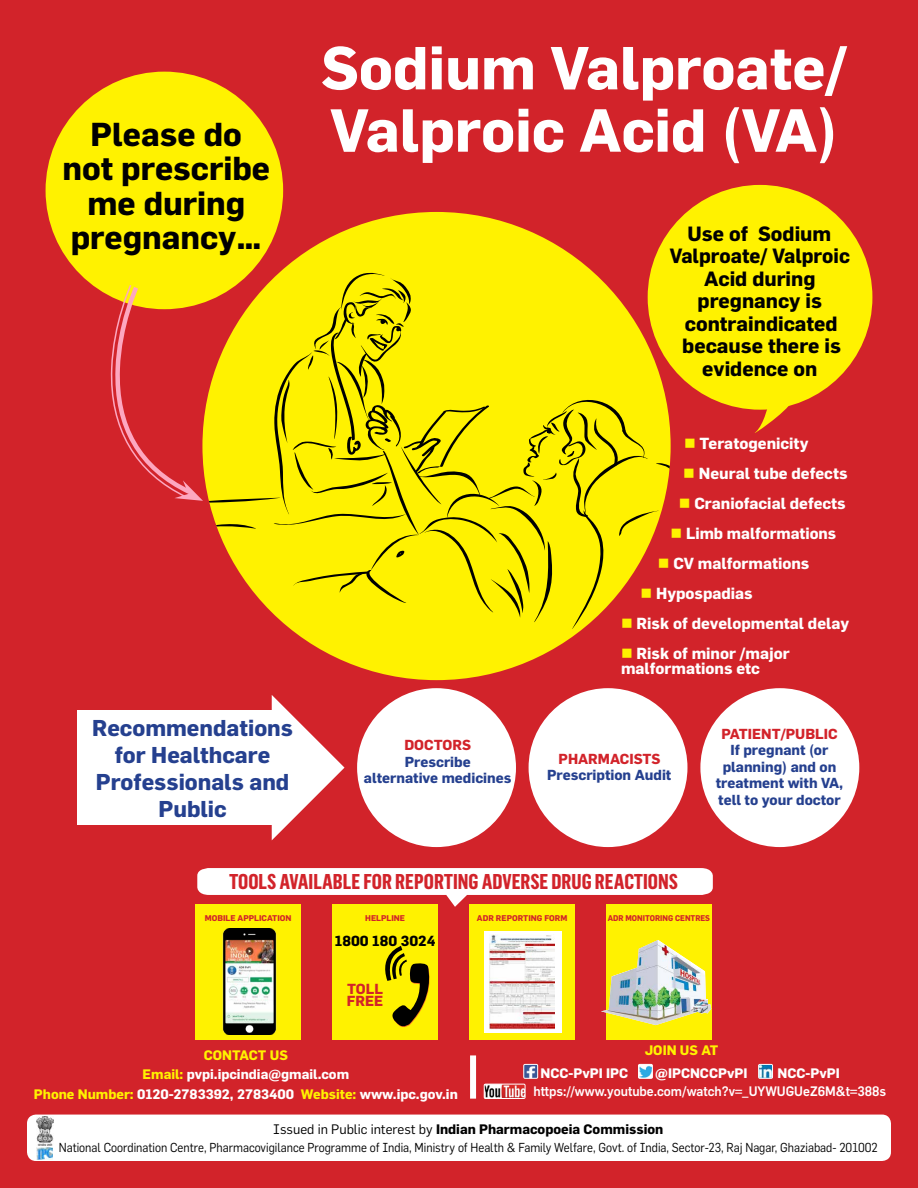
<style>
.page{position:relative;width:918px;height:1188px;background:#d2232a}
.page>*{position:absolute;margin:0;border:0;box-sizing:border-box;transform-origin:0 0}
.t1{font:700 59.47px "Flama";color:#fff}
.t2{font:700 32.55px/34.6px "Flama";color:#000;text-align:center}
.t3{font:700 22.5px/27px "Flama";color:#25408f;text-align:center}
.t4{font:700 21px "Flama Condensed";color:#d2232a}
.t5{font:700 20.25px/22.5px "Flama";color:#000;text-align:center}
.t6{font:700 15.75px/15px "Flama";color:#fff}
.t7{font:700 14.33px "Flama";color:#000}
.t8{font:700 14.33px/11.7px "Flama";color:#d2232a}
.t9{font:700 14.25px/16.5px "Flama";color:#25408f;text-align:center}
.t10{font:700 14.25px "Flama";color:#d2232a}
.t11{font:700 13.5px/19.2px "Flama";color:#fff;text-align:center}
.t12{font:700 13.5px "Flama";color:#000}
.t13{font:500 13.5px "Flama";color:#fff;scale:.95 1}
.t14{font:700 13.5px "Flama";color:#fff200}
.t15{font:12.75px "Flama";color:#000;scale:.91 1}
.t16{font:700 8.18px "Flama";color:#d2232a}
.t17{font:700 8.18px "Flama";color:#d2232a;scale:.93 1}
.s1{color:#fff200}
.s2{font-weight:400}
</style>
<div class="page">
<div style="left:46px;top:72px;width:237px;height:237px;background:#fff200;border-radius:50%"></div>
<div style="left:357px;top:688px;width:159px;height:159px;background:#fff;border-radius:50%"></div>
<div style="left:529px;top:688px;width:158px;height:159px;background:#fff;border-radius:50%"></div>
<div style="left:700px;top:688px;width:159px;height:159px;background:#fff;border-radius:50%"></div>
<div style="left:202px;top:212px;width:469px;height:468px;background:#fff200;border-radius:50%"></div>
<svg style="left:108px;top:271px;width:563px;height:358px"></svg>
<div style="left:648px;top:185px;width:224px;height:225px;background:#fff200;border-radius:50%"></div>
<svg style="left:749px;top:405px;width:43px;height:28px"></svg>
<div style="left:77px;top:710px;width:196px;height:115px;background:#fff"></div>
<svg style="left:272px;top:695px;width:73px;height:145px"></svg>
<div style="left:27px;top:1115px;width:864px;height:46px;background:#fff;border-radius:9px"></div>
<div style="left:196px;top:904px;width:105px;height:136px;background:#fff200"></div>
<img style="left:222px;top:928px;width:55px;height:107px">
<div style="left:333px;top:904px;width:105px;height:136px;background:#fff200"></div>
<svg style="left:385px;top:946px;width:45px;height:81px"></svg>
<div style="left:470px;top:904px;width:105px;height:136px;background:#fff200"></div>
<div style="left:484px;top:931px;width:78px;height:102px;background:#fff"></div>
<img style="left:490px;top:935px;width:65px;height:95px">
<div style="left:606px;top:904px;width:105px;height:136px;background:#fff200"></div>
<img style="left:601px;top:940px;width:110px;height:85px">
<img style="left:525px;top:1066px;width:11px;height:11px">
<div style="left:523px;top:1064px;width:15px;height:15px;border:1px solid #fff"></div>
<img style="left:640px;top:1066px;width:11px;height:11px">
<div style="left:638px;top:1064px;width:15px;height:15px;border:1px solid #fff"></div>
<img style="left:760px;top:1066px;width:11px;height:11px">
<div style="left:758px;top:1064px;width:15px;height:15px;border:1px solid #fff"></div>
<img style="left:486px;top:1086px;width:37px;height:11px">
<div style="left:484px;top:1084px;width:41px;height:15px;border:1px solid #fff"></div>
<img style="left:37px;top:1148px;width:16px;height:11px">
<img style="left:36px;top:1116px;width:18px;height:30px">
<svg style="left:197px;top:868px;width:516px;height:39px"></svg>
<div style="left:470px;top:1055px;width:6px;height:44px;background:#fff"></div>
<h2 class="t2" style="left:91px;top:116px;width:153px">Please do</h2>
<h2 class="t2" style="left:63px;top:150px;width:209px">not prescribe me during pregnancy…</h2>
<h3 class="t3" style="left:92px;top:714px;width:202px">Recommendations for Healthcare<br>Professionals and<br>Public</h3>
<h1 class="t1" style="left:321px;top:31px;width:527px">Sodium Valproate/</h1>
<h1 class="t1" style="left:330px;top:94px;width:509px">Valproic Acid (VA)</h1>
<p class="t5" style="left:670px;top:222px;width:182px">Use of Sodium<br>Valproate/ Valproic<br>Acid during pregnancy is contraindicated because there is evidence on</p>
<p class="t10" style="left:404px;top:736px;width:67px">Doctors</p>
<p class="t9" style="left:364px;top:753px;width:149px">Prescribe<br>alternative medicines</p>
<p class="t6" style="left:684px;top:436px;width:126px"><span class="s1">■</span> Teratogenicity</p>
<p class="t6" style="left:683px;top:466px;width:166px"><span class="s1">■</span> Neural tube defects</p>
<p class="t6" style="left:679px;top:496px;width:169px"><span class="s1">■</span> Craniofacial defects</p>
<p class="t6" style="left:671px;top:526px;width:167px"><span class="s1">■</span> Limb malformations</p>
<p class="t6" style="left:658px;top:556px;width:153px"><span class="s1">■</span> CV malformations</p>
<p class="t6" style="left:641px;top:586px;width:114px"><span class="s1">■</span> Hypospadias</p>
<p class="t6" style="left:621px;top:616px;width:230px"><span class="s1">■</span> Risk of developmental delay</p>
<p class="t6" style="left:621px;top:646px;width:170px"><span class="s1">■</span> Risk of minor /major malformations etc</p>
<p class="t10" style="left:559px;top:750px;width:102px">Pharmacists</p>
<p class="t9" style="left:547px;top:766px;width:126px">Prescription Audit</p>
<p class="t10" style="left:721px;top:725px;width:118px">Patient/Public</p>
<p class="t9" style="left:716px;top:742px;width:129px">If pregnant (or planning) and on treatment with VA, tell to your doctor</p>
<h3 class="t4" style="left:229px;top:868px;width:284px">TOOLS AVAILABLE FOR REPORTING ADVERSE</h3>
<h3 class="t4" style="left:552px;top:868px;width:92px">DRUG REACTIONS</h3>
<p class="t16" style="left:205px;top:913px;width:88px">Mobile Application</p>
<p class="t16" style="left:365px;top:913px;width:41px">Helpline</p>
<p class="t7" style="left:335px;top:932px;width:102px">1800 180 3024</p>
<p class="t8" style="left:347px;top:983px;width:38px">Toll<br>Free</p>
<p class="t16" style="left:477px;top:913px;width:92px">ADR Reporting Form</p>
<p class="t17" style="left:608px;top:913px;width:111px">ADR Monitoring Centres</p>
<p class="t14" style="left:645px;top:1042px;width:75px">Join us at</p>
<p class="t11" style="left:34px;top:1045px;width:425px"><span class="s1">Contact us<br>Email:</span> pvpi.ipcindia@gmail.com<br><span class="s1">Phone Number:</span> 0120-2783392, 2783400 <span class="s1">Website:</span> www.ipc.gov.in</p>
<p class="t11" style="left:541px;top:1063px;width:10px">NCC</p>
<p class="t11" style="left:569px;top:1063px;width:60px">-PvPI IPC</p>
<p class="t11" style="left:655px;top:1063px;width:36px">@IPCNCC</p>
<p class="t11" style="left:718px;top:1063px;width:29px">PvPI</p>
<p class="t11" style="left:778px;top:1063px;width:10px">NCC</p>
<p class="t11" style="left:806px;top:1063px;width:34px">-PvPI</p>
<p class="t13" style="left:533px;top:1083px;width:373px">https://www.youtube.com/watch?v=_UYWUGUeZ6M&amp;t=388s</p>
<p class="t12" style="left:273px;top:1121px;width:392px"><span class="s2">Issued in Public interest by</span> Indian Pharmacopoeia Commission</p>
<p class="t15" style="left:59px;top:1140px;width:902px">National Coordination Centre, Pharmacovigilance Programme of India, Ministry of Health &amp; Family Welfare, Govt. of India, Sector-23, Raj Nagar, Ghaziabad- 201002</p>
</div>
